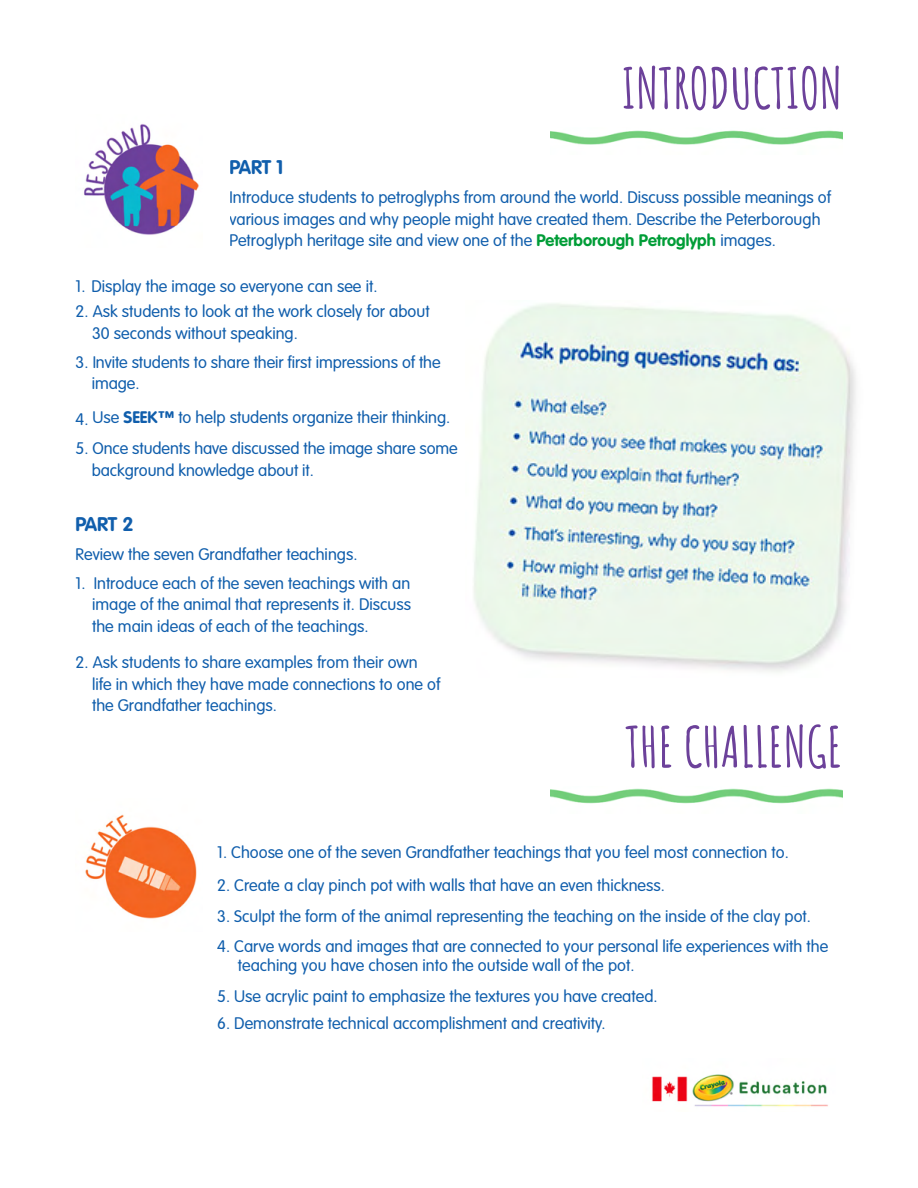
<style>
.page{position:relative;width:918px;height:1188px;background:#fff}
.page>*{position:absolute;margin:0;border:0;box-sizing:border-box;transform-origin:0 0}
.t1{font:700 55.5px "Amatic SC";color:#6c419a}
.t2{font:700 19.5px "VAG Rounded";letter-spacing:-.02em;color:#105eac}
.t3{font:300 16.5px/21.6px "VAG Rounded";color:#105eac}
.s1{font-weight:700;color:#009d37}
.s2{font-weight:700}
</style>
<div class="page">
<img style="left:651px;top:1074px;width:177px;height:33px">
<img style="left:551px;top:130px;width:291px;height:15px">
<img style="left:85px;top:814px;width:112px;height:105px">
<img style="left:83px;top:124px;width:116px;height:111px">
<img style="left:551px;top:788px;width:291px;height:16px">
<img style="left:473px;top:303px;width:383px;height:369px">
<p class="t1" style="left:622px;top:52px;width:222px">INTRODUCTION</p>
<p class="t2" style="left:229px;top:159px;width:55px">PART 1</p>
<p class="t3" style="left:229px;top:188px;width:603px">Introduce students to petroglyphs from around the world. Discuss possible meanings of various images and why people might have created them. Describe the Peterborough<br>Petroglyph heritage site and view one of the <span class="s1">Peterborough Petroglyph</span> images.</p>
<p class="t3" style="left:76px;top:277px;width:303px">1. Display the image so everyone can see it.</p>
<p class="t3" style="left:76px;top:302px;width:356px">2. Ask students to look at the work closely for about</p>
<p class="t3" style="left:92px;top:324px;width:207px">30 seconds without speaking.</p>
<p class="t3" style="left:76px;top:353px;width:367px">3. Invite students to share their first impressions of the</p>
<p class="t3" style="left:92px;top:374px;width:49px">image.</p>
<p class="t3" style="left:76px;top:407px;width:376px">4. Use <span class="s2">SEEK™</span> to help students organize their thinking.</p>
<p class="t3" style="left:76px;top:439px;width:384px">5. Once students have discussed the image share some</p>
<p class="t3" style="left:92px;top:460px;width:224px">background knowledge about it.</p>
<p class="t2" style="left:76px;top:516px;width:59px">PART 2</p>
<p class="t3" style="left:76px;top:545px;width:283px">Review the seven Grandfather teachings.</p>
<p class="t3" style="left:76px;top:574px;width:336px">1. Introduce each of the seven teachings with an</p>
<p class="t3" style="left:92px;top:595px;width:321px">image of the animal that represents it. Discuss</p>
<p class="t3" style="left:92px;top:617px;width:278px">the main ideas of each of the teachings.</p>
<p class="t3" style="left:76px;top:653px;width:344px">2. Ask students to share examples from their own</p>
<p class="t3" style="left:92px;top:674px;width:350px">life in which they have made connections to one of</p>
<p class="t3" style="left:92px;top:696px;width:186px">the Grandfather teachings.</p>
<p class="t1" style="left:625px;top:711px;width:218px">THE CHALLENGE</p>
<p class="t3" style="left:217px;top:843px;width:573px">1. Choose one of the seven Grandfather teachings that you feel most connection to.</p>
<p class="t3" style="left:217px;top:876px;width:449px">2. Create a clay pinch pot with walls that have an even thickness.</p>
<p class="t3" style="left:217px;top:906px;width:595px">3. Sculpt the form of the animal representing the teaching on the inside of the clay pot.</p>
<p class="t3" style="left:217px;top:937px;width:613px">4. Carve words and images that are connected to your personal life experiences with the</p>
<p class="t3" style="left:238px;top:956px;width:398px">teaching you have chosen into the outside wall of the pot.</p>
<p class="t3" style="left:217px;top:986px;width:442px">5. Use acrylic paint to emphasize the textures you have created.</p>
<p class="t3" style="left:217px;top:1014px;width:390px">6. Demonstrate technical accomplishment and creativity.</p>
</div>
